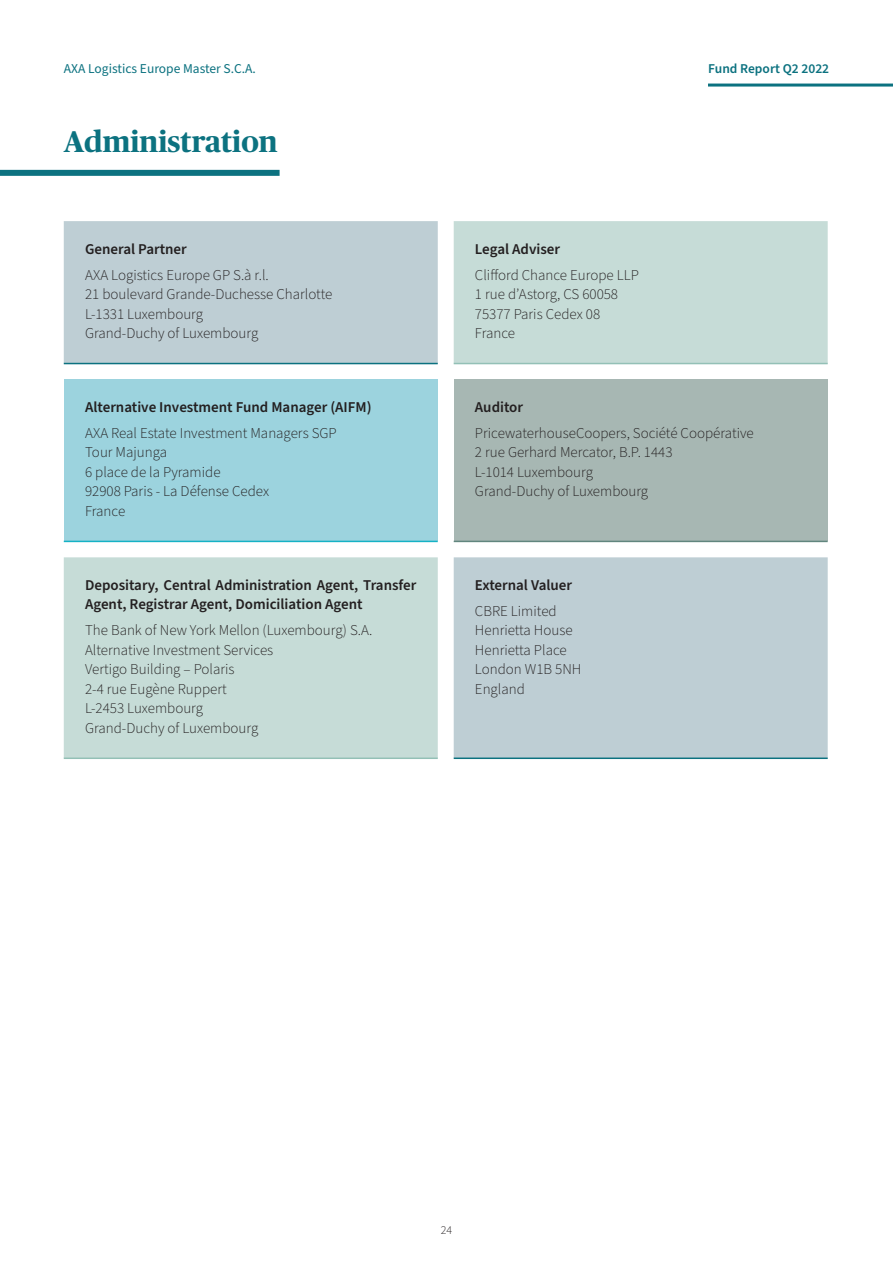
<style>
.page{position:relative;width:893px;height:1263px;background:#fff}
.page>*{position:absolute;margin:0;border:0;box-sizing:border-box;transform-origin:0 0}
.t1{font:700 30px "Publico Headline";color:#0c7280}
.t2{font:300 15px/19.5px "Source Sans Pro";color:#231f20}
.t3{font:600 15px/19.5px "Source Sans Pro";color:#231f20}
.t4{font:13.5px "Source Sans Pro";color:#0c7280}
.t5{font:600 13.5px "Source Sans Pro";color:#0c7280}
.t6{font:300 12px "Source Sans Pro";color:#231f20}
</style>
<div class="page">
<hr style="left:708px;top:84px;width:185px;height:3px;background:#0c7280">
<svg style="left:64px;top:221px;width:764px;height:537px;background:#c8d9d9"></svg>
<div style="left:64px;top:379px;width:374px;height:162px;background:#9cd3de"></div>
<div style="left:454px;top:379px;width:374px;height:162px;background:#a7b7b3"></div>
<hr style="left:454px;top:541px;width:374px;height:1px;background:#61867e">
<hr style="left:454px;top:363px;width:374px;height:1px;background:#93c0b6">
<hr style="left:64px;top:363px;width:374px;height:1px;background:#0c7280">
<hr style="left:64px;top:541px;width:374px;height:1px;background:#15b2c5">
<hr style="left:454px;top:757px;width:374px;height:2px;background:#0c7280">
<hr style="left:64px;top:757px;width:374px;height:2px;background:#93c0b6">
<div style="left:0;top:170px;width:280px;height:6px;background:#0c7280"></div>
<p class="t4" style="left:64px;top:59px;width:194px">AXA Logistics Europe Master S.C.A.</p>
<p class="t5" style="left:708px;top:59px;width:123px">Fund Report Q2 2022</p>
<h1 class="t1" style="left:64px;top:120px;width:215px">Administration</h1>
<p class="t3" style="left:85px;top:239px;width:103px">General Partner</p>
<p class="t2" style="left:85px;top:265px;width:249px">AXA Logistics Europe GP S.à r.l.<br>21 boulevard Grande-Duchesse Charlotte<br>L-1331 Luxembourg<br>Grand-Duchy of Luxembourg</p>
<p class="t3" style="left:85px;top:398px;width:288px">Alternative Investment Fund Manager (AIFM)</p>
<p class="t2" style="left:85px;top:424px;width:253px">AXA Real Estate Investment Managers SGP<br>Tour Majunga<br>6 place de la Pyramide<br>92908 Paris - La Défense Cedex<br>France</p>
<p class="t3" style="left:85px;top:576px;width:333px">Depositary, Central Administration Agent, Transfer<br>Agent, Registrar Agent, Domiciliation Agent</p>
<p class="t2" style="left:85px;top:621px;width:289px">The Bank of New York Mellon (Luxembourg) S.A.<br>Alternative Investment Services<br>Vertigo Building – Polaris<br>2-4 rue Eugène Ruppert<br>L-2453 Luxembourg<br>Grand-Duchy of Luxembourg</p>
<p class="t3" style="left:475px;top:239px;width:87px">Legal Adviser</p>
<p class="t2" style="left:475px;top:265px;width:165px">Clifford Chance Europe LLP<br>1 rue d’Astorg, CS 60058<br>75377 Paris Cedex 08<br>France</p>
<p class="t3" style="left:475px;top:398px;width:50px">Auditor</p>
<p class="t2" style="left:475px;top:424px;width:280px">PricewaterhouseCoopers, Société Coopérative<br>2 rue Gerhard Mercator, B.P. 1443<br>L-1014 Luxembourg<br>Grand-Duchy of Luxembourg</p>
<p class="t3" style="left:475px;top:576px;width:99px">External Valuer</p>
<p class="t2" style="left:475px;top:601px;width:108px">CBRE Limited<br>Henrietta House<br>Henrietta Place<br>London W1B 5NH<br>England</p>
<p class="t6" style="left:441px;top:1222px;width:13px">24</p>
</div>
